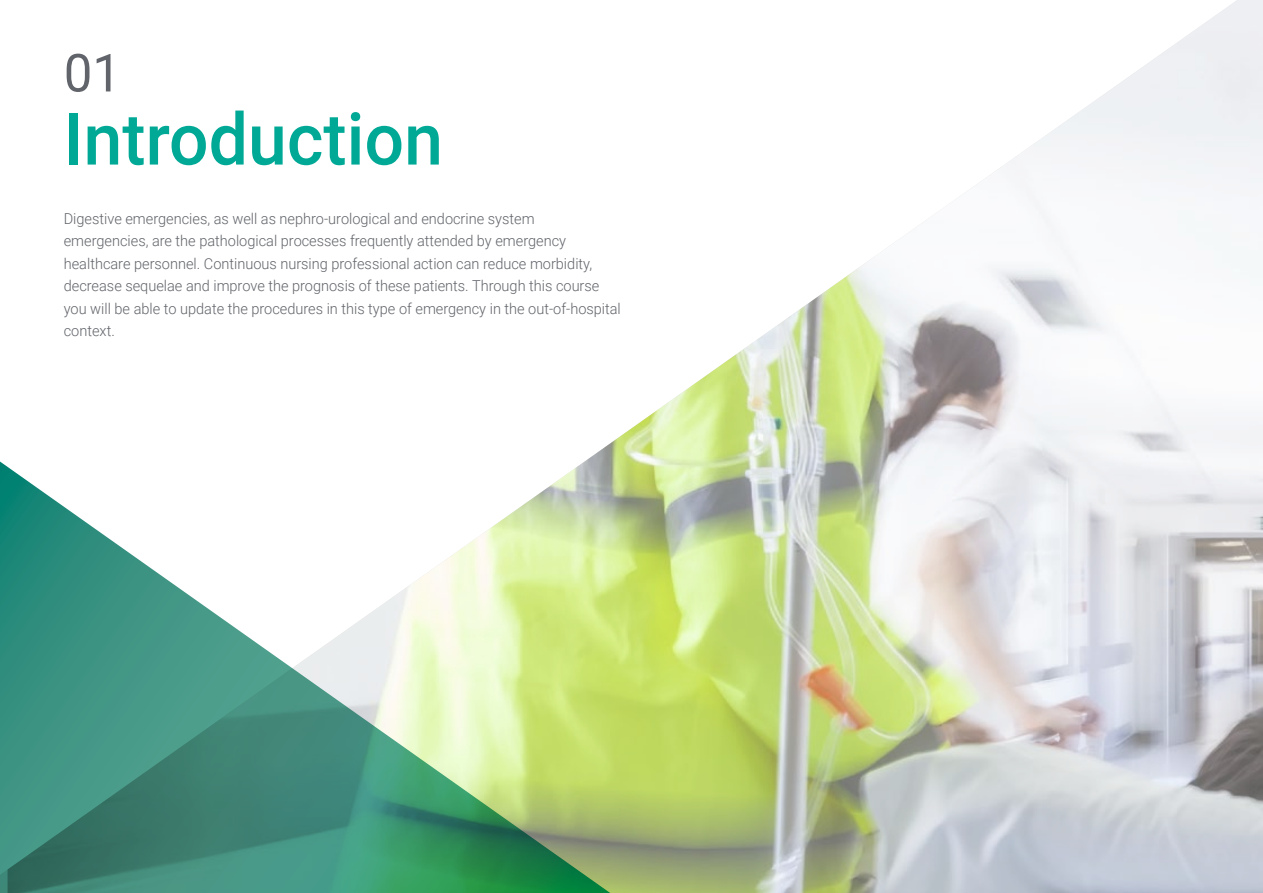
<style>
.page{position:relative;width:1263px;height:893px;background:#fff}
.page>*{position:absolute;margin:0;border:0;box-sizing:border-box;transform-origin:0 0}
.t1{font:500 72px "Roboto";color:#00a996}
.t2{font:52.5px "Roboto";color:#61646a}
.t3{font:300 15px/22.5px "Roboto";color:#61646a}
</style>
<div class="page">
<img style="left:607px;top:0;width:656px;height:893px">
<svg style="left:0;top:446px;width:640px;height:447px"></svg>
<h2 class="t2" style="left:64px;top:36px;width:59px">01</h2>
<h1 class="t1" style="left:64px;top:89px;width:381px">Introduction</h1>
<p class="t3" style="left:64px;top:207px;width:559px">Digestive emergencies, as well as nephro-urological and endocrine system emergencies, are the pathological processes frequently attended by emergency healthcare personnel. Continuous nursing professional action can reduce morbidity, decrease sequelae and improve the prognosis of these patients. Through this course you will be able to update the procedures in this type of emergency in the out-of-hospital context.</p>
</div>
